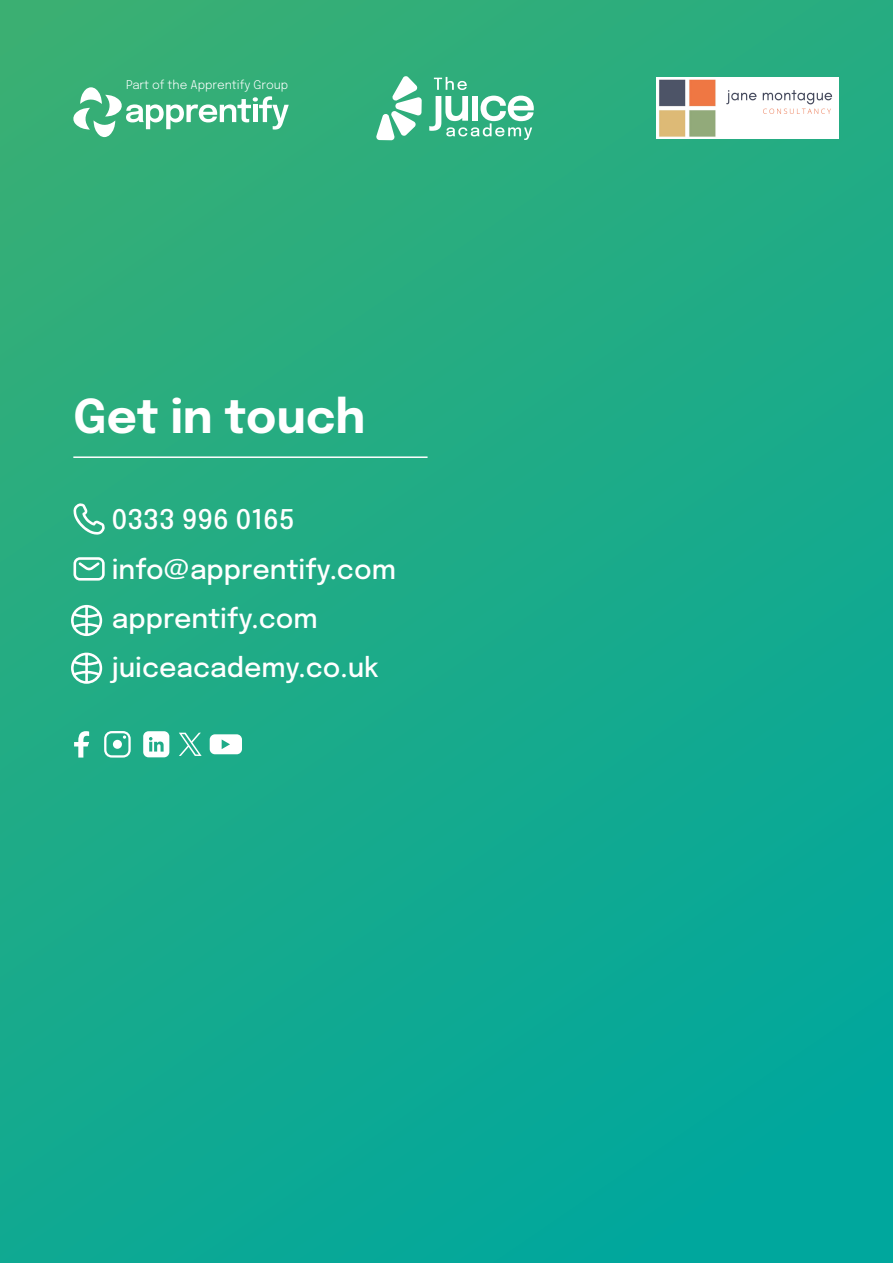
<style>
.page{position:relative;width:893px;height:1263px;background:#fff}
.page>*{position:absolute;margin:0;border:0;box-sizing:border-box;transform-origin:0 0}
.Headers{font:700 46.5px "Epilogue";color:#fff}
.t1{font:500 27px "Epilogue";color:#fff}
.t2{font:300 12px "Epilogue";color:#fff}
</style>
<div class="page">
<div style="left:0;top:0;width:893px;height:1263px;background:linear-gradient(to bottom,#32ae79,#05a899)"></div>
<hr style="left:73px;top:456px;width:355px;height:2px;background:#fff">
<svg style="left:74px;top:731px;width:95px;height:27px"></svg>
<svg style="left:210px;top:734px;width:32px;height:20px"></svg>
<svg style="left:179px;top:733px;width:23px;height:23px"></svg>
<svg style="left:73px;top:503px;width:32px;height:32px"></svg>
<svg style="left:74px;top:557px;width:31px;height:24px"></svg>
<svg style="left:71px;top:605px;width:31px;height:31px"></svg>
<svg style="left:71px;top:653px;width:31px;height:31px"></svg>
<svg style="left:73px;top:87px;width:216px;height:50px"></svg>
<svg style="left:434px;top:77px;width:33px;height:13px"></svg>
<svg style="left:429px;top:96px;width:105px;height:44px"></svg>
<svg style="left:376px;top:76px;width:46px;height:64px"></svg>
<img style="left:657px;top:78px;width:182px;height:61px">
<p class="t2" style="left:126px;top:76px;width:164px">Part of the Apprentify Group</p>
<p class="Headers" style="left:73px;top:381px;width:294px">Get in touch</p>
<p class="t1" style="left:112px;top:500px;width:184px">0333 996 0165</p>
<p class="t1" style="left:112px;top:549px;width:286px">info@apprentify.com</p>
<p class="t1" style="left:112px;top:599px;width:207px">apprentify.com</p>
<p class="t1" style="left:112px;top:648px;width:268px">juiceacademy.co.uk</p>
</div>
